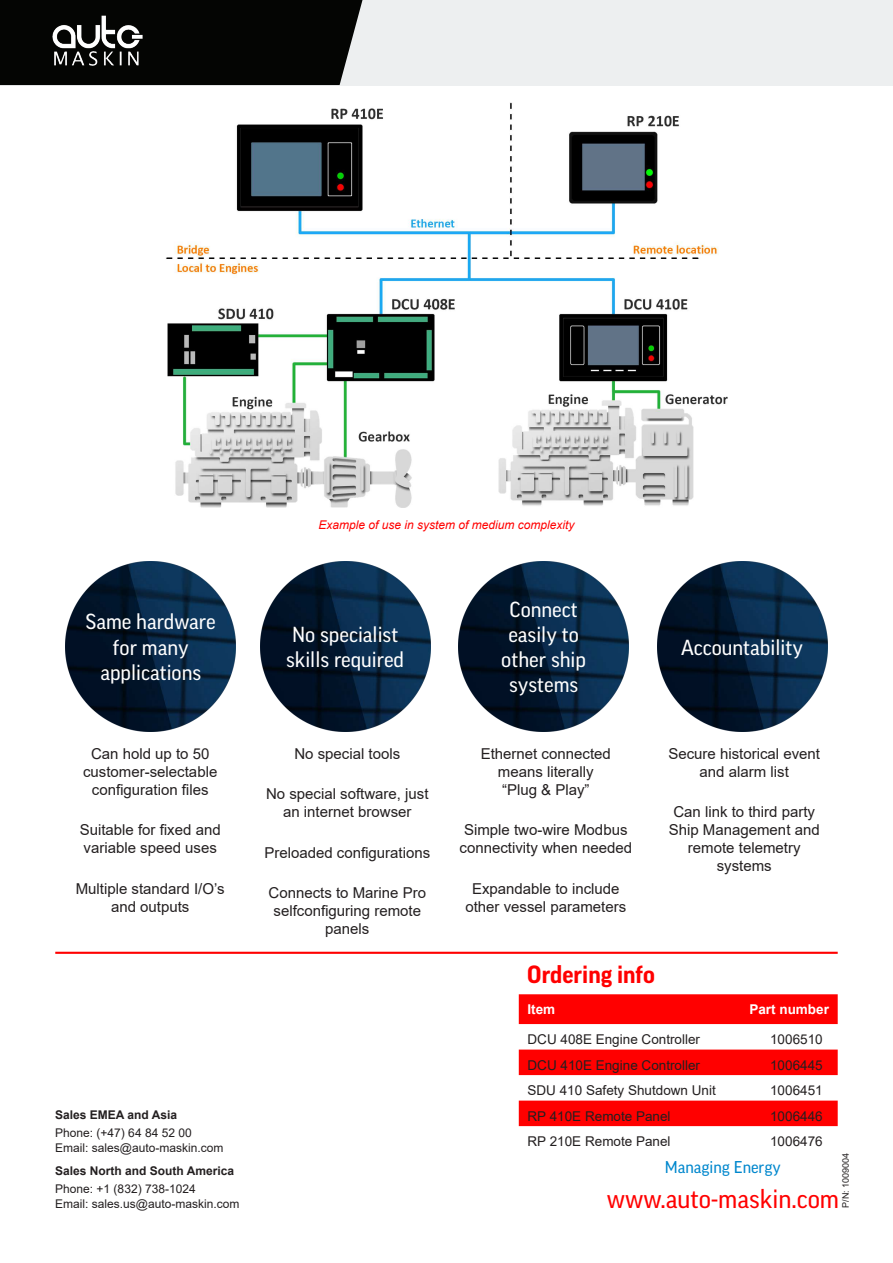
<style>
.page{position:relative;width:893px;height:1263px;background:#fff}
.page>*{position:absolute;margin:0;border:0;box-sizing:border-box;transform-origin:0 0}
.t1{font:25.5px "Good OT";color:#f00}
.t2{font:700 24px "Good OT";color:#f00}
.t3{font:21px/25.2px "Good OT";color:#fff;text-align:center}
.t4{font:16.5px "Good OT";color:#0087cd}
.t5{font:15px/18px "Arial";color:#231f20;text-align:center}
.t6{font:13.5px "Arial";color:#231f20}
.t7{font:700 13.5px "Arial";color:#fff}
.t8{font:12px/14.4px "Arial";color:#231f20}
.t9{font:700 12px "Arial";color:#231f20}
.t10{font:italic 12px "Arial";color:#f00}
.t11{font:9px "Arial";color:#231f20}
</style>
<div class="page">
<div style="left:519px;top:994px;width:319px;height:30px;background:#f00"></div>
<svg style="left:519px;top:1049px;width:319px;height:77px"></svg>
<img style="left:166px;top:102px;width:562px;height:405px">
<hr style="left:55px;top:952px;width:783px;height:2px;background:#f00">
<img style="left:66px;top:562px;width:170px;height:170px">
<img style="left:261px;top:562px;width:170px;height:170px">
<img style="left:459px;top:562px;width:170px;height:170px">
<img style="left:657px;top:562px;width:171px;height:170px">
<div style="left:0;top:0;width:893px;height:85px;background:#edeff0"></div>
<div style="left:0;top:0;width:362px;height:85px;background:#040503"></div>
<img style="left:39px;top:7px;width:114px;height:75px">
<p class="t10" style="left:318px;top:520px;width:258px">Example of use in system of medium complexity</p>
<h3 class="t3" style="left:86px;top:611px;width:131px">Same hardware for many applications</h3>
<p class="t5" style="left:83px;top:745px;width:136px">Can hold up to 50 customer-selectable configuration files</p>
<p class="t5" style="left:80px;top:821px;width:142px;text-align:left">Suitable for fixed and variable speed uses</p>
<p class="t5" style="left:76px;top:881px;width:150px">Multiple standard I/O’s and outputs</p>
<h3 class="t3" style="left:286px;top:623px;width:119px;text-align:left">No specialist skills required</h3>
<p class="t5" style="left:294px;top:746px;width:107px">No special tools</p>
<p class="t5" style="left:266px;top:786px;width:164px">No special software, just an internet browser</p>
<p class="t5" style="left:264px;top:843px;width:167px">Preloaded configurations</p>
<p class="t5" style="left:269px;top:885px;width:159px">Connects to Marine Pro selfconfiguring remote panels</p>
<p class="t9" style="left:55px;top:1107px;width:123px">Sales EMEA and Asia</p>
<p class="t8" style="left:55px;top:1126px;width:170px">Phone: (+47) 64 84 52 00<br>Email: sales@auto-maskin.com</p>
<p class="t9" style="left:55px;top:1163px;width:180px">Sales North and South America</p>
<p class="t8" style="left:55px;top:1182px;width:186px">Phone: +1 (832) 738-1024<br>Email: sales.us@auto-maskin.com</p>
<h3 class="t3" style="left:501px;top:598px;width:86px">Connect easily to other ship systems</h3>
<h3 class="t3" style="left:681px;top:636px;width:123px">Accountability</h3>
<p class="t5" style="left:481px;top:746px;width:132px">Ethernet connected means literally “Plug &amp; Play”</p>
<p class="t5" style="left:459px;top:821px;width:174px">Simple two-wire Modbus connectivity when needed</p>
<p class="t5" style="left:465px;top:879px;width:162px">Expandable to include other vessel parameters</p>
<p class="t5" style="left:668px;top:745px;width:153px">Secure historical event and alarm list</p>
<p class="t5" style="left:669px;top:803px;width:152px">Can link to third party<br>Ship Management and remote telemetry systems</p>
<h2 class="t2" style="left:527px;top:965px;width:129px">Ordering info</h2>
<p class="t7" style="left:527px;top:1001px;width:29px">Item</p>
<p class="t7" style="left:749px;top:1001px;width:81px">Part number</p>
<p class="t6" style="left:527px;top:1030px;width:174px">DCU 408E Engine Controller</p>
<p class="t6" style="left:770px;top:1030px;width:54px">1006510</p>
<p class="t6" style="left:527px;top:1056px;width:174px">DCU 410E Engine Controller</p>
<p class="t6" style="left:770px;top:1056px;width:54px">1006445</p>
<p class="t6" style="left:527px;top:1081px;width:190px">SDU 410 Safety Shutdown Unit</p>
<p class="t6" style="left:770px;top:1081px;width:54px">1006451</p>
<p class="t6" style="left:527px;top:1107px;width:145px">RP 410E Remote Panel</p>
<p class="t6" style="left:770px;top:1107px;width:54px">1006446</p>
<p class="t6" style="left:527px;top:1132px;width:145px">RP 210E Remote Panel</p>
<p class="t6" style="left:770px;top:1132px;width:54px">1006476</p>
<p class="t11" style="left:839px;top:1207px;width:57px;rotate:-90deg">P/N: 1009004</p>
<p class="t4" style="left:665px;top:1161px;width:117px">Managing Energy</p>
<h1 class="t1" style="left:607px;top:1188px;width:234px">www.auto-maskin.com</h1>
</div>
